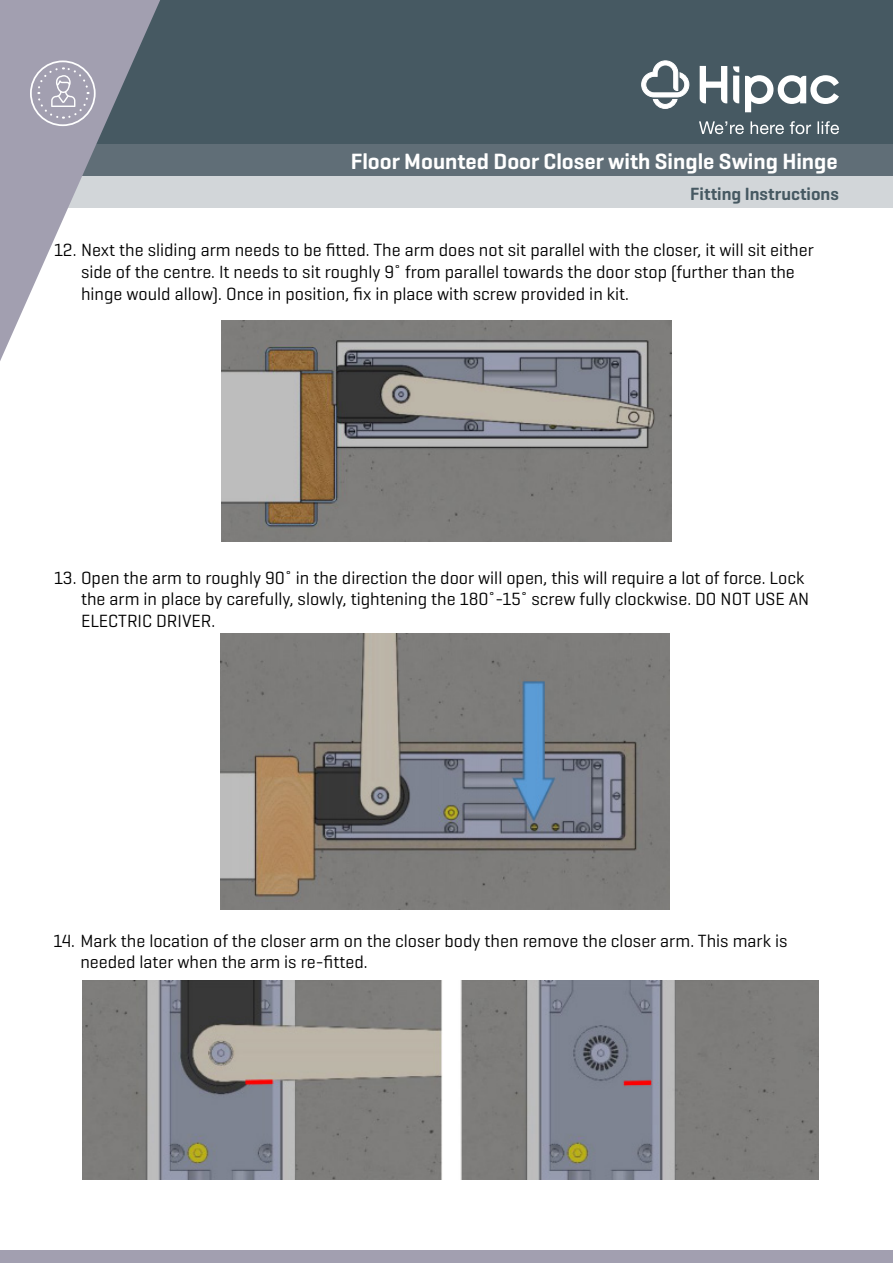
<style>
.page{position:relative;width:893px;height:1263px;background:#fff}
.page>*{position:absolute;margin:0;border:0;box-sizing:border-box;transform-origin:0 0}
.t1{font:600 22.5px "Geogrotesque";color:#fff}
.t2{font:18px/21.6px "Geogrotesque";color:#000}
.t3{font:600 18px "Geogrotesque";color:#465962}
</style>
<div class="page">
<div style="left:0;top:0;width:893px;height:145px;background:#465962"></div>
<div style="left:0;top:145px;width:893px;height:31px;background:#606e77"></div>
<div style="left:0;top:176px;width:893px;height:32px;background:#d2d6d9"></div>
<svg style="left:0;top:0;width:163px;height:361px;fill:#a29fb0"></svg>
<svg style="left:641px;top:60px;width:49px;height:49px"></svg>
<svg style="left:699px;top:121px;width:140px;height:13px"></svg>
<svg style="left:745px;top:75px;width:94px;height:37px"></svg>
<svg style="left:733px;top:66px;width:6px;height:37px"></svg>
<svg style="left:700px;top:66px;width:27px;height:37px"></svg>
<div style="left:30px;top:60px;width:66px;height:66px;border:2px solid #fff;border-radius:50%"></div>
<svg style="left:36px;top:66px;width:54px;height:54px;background:#aeabba"></svg>
<div style="left:0;top:1251px;width:893px;height:12px;background:#a29fb0"></div>
<img style="left:221px;top:321px;width:450px;height:220px">
<img style="left:220px;top:633px;width:449px;height:277px">
<img style="left:82px;top:980px;width:736px;height:199px">
<p class="t1" style="left:351px;top:147px;width:489px">Floor Mounted Door Closer with Single Swing Hinge</p>
<p class="t3" style="left:690px;top:183px;width:150px">Fitting Instructions</p>
<p class="t2" style="left:81px;top:239px;width:734px;text-indent:-27px">12. Next the sliding arm needs to be fitted. The arm does not sit parallel with the closer, it will sit either side of the centre. It needs to sit roughly 9˚ from parallel towards the door stop (further than the hinge would allow). Once in position, fix in place with screw provided in kit.</p>
<p class="t2" style="left:81px;top:566px;width:730px;text-indent:-27px">13. Open the arm to roughly 90˚ in the direction the door will open, this will require a lot of force. Lock the arm in place by carefully, slowly, tightening the 180˚-15˚ screw fully clockwise. DO NOT USE AN<br>ELECTRIC DRIVER.</p>
<p class="t2" style="left:80px;top:929px;width:709px;text-indent:-27px">14. Mark the location of the closer arm on the closer body then remove the closer arm. This mark is needed later when the arm is re-fitted.</p>
</div>
